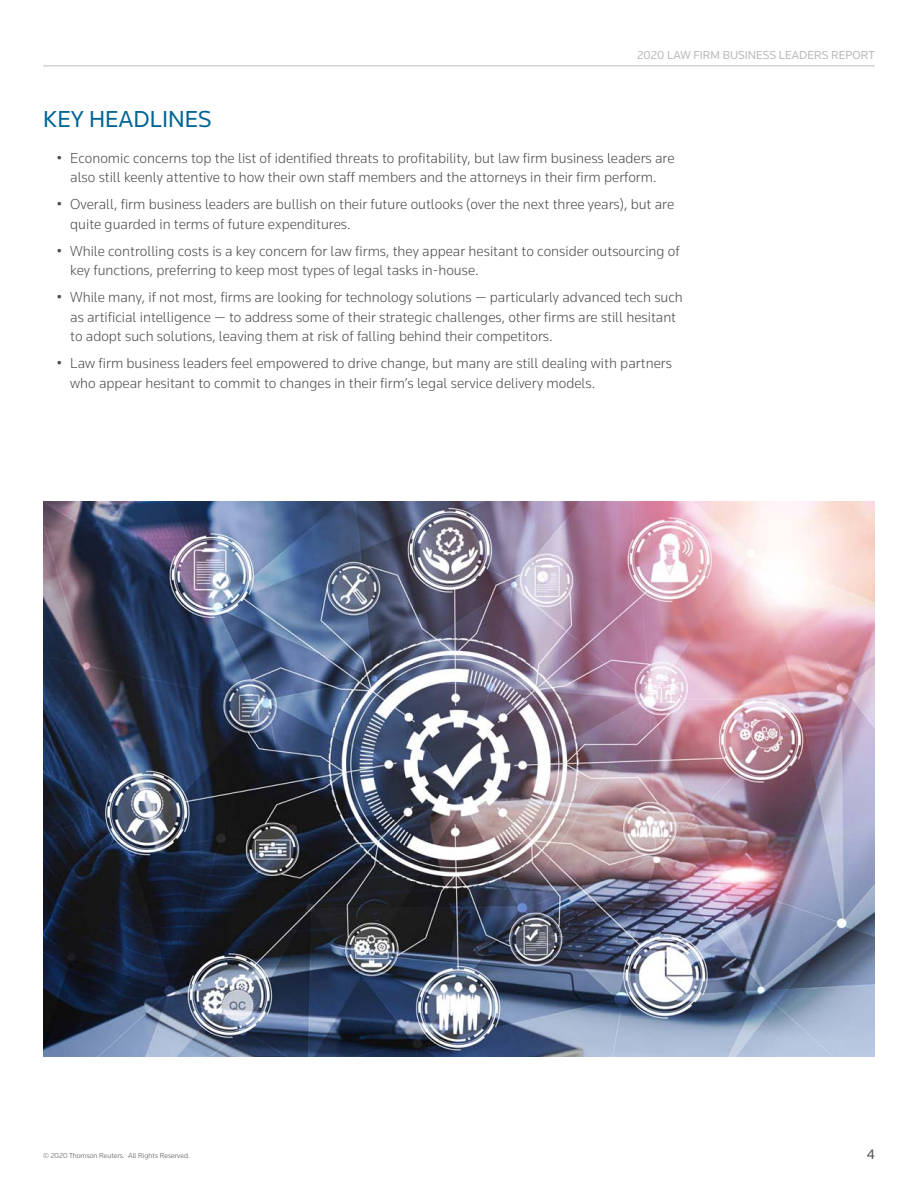
<style>
.page{position:relative;width:918px;height:1188px;background:#fff}
.page>*{position:absolute;margin:0;border:0;box-sizing:border-box;transform-origin:0 0}
.t1{font:24px "Knowledge";color:#006594}
.t2{font:300 15px/19.5px "Knowledge";color:#4d4d4f}
.t3{font:14.25px "Knowledge";color:#4d4d4f}
.t4{font:12px "Knowledge";color:#b8babc}
.t5{font:300 7.5px "Knowledge";color:#4d4d4f}
</style>
<div class="page">
<hr style="left:43px;top:66px;width:832px;height:1px;background:#b8babc">
<img style="left:43px;top:502px;width:832px;height:555px">
<p class="t4" style="left:637px;top:47px;width:239px">2020 LAW FIRM BUSINESS LEADERS REPORT</p>
<h1 class="t1" style="left:43px;top:104px;width:62px">KEY HEAD</h1>
<h1 class="t1" style="left:150px;top:104px;width:25px">LINES</h1>
<p class="t2" style="left:57px;top:148px;width:619px;text-align:center">• Economic concerns top the list of identified threats to profitability, but law firm business leaders are also still keenly attentive to how their own staff members and the attorneys in their firm perform.</p>
<p class="t2" style="left:70px;top:194px;width:606px;text-indent:-14px">• Overall, firm business leaders are bullish on their future outlooks (over the next three years), but are quite guarded in terms of future expenditures.</p>
<p class="t2" style="left:70px;top:241px;width:611px;text-indent:-14px">• While controlling costs is a key concern for law firms, they appear hesitant to consider outsourcing of key functions, preferring to keep most types of legal tasks in-house.</p>
<p class="t2" style="left:70px;top:287px;width:614px;text-indent:-14px">• While many, if not most, firms are looking for technology solutions — particularly advanced tech such as artificial intelligence — to address some of their strategic challenges, other firms are still hesitant to adopt such solutions, leaving them at risk of falling behind their competitors.</p>
<p class="t2" style="left:70px;top:353px;width:603px;text-indent:-14px">• Law firm business leaders feel empowered to drive change, but many are still dealing with partners who appear hesitant to commit to changes in their firm’s legal service delivery models.</p>
<p class="t5" style="left:43px;top:1151px;width:148px">© 2020 Thomson Reuters. All Rights Reserved.</p>
<p class="t3" style="left:867px;top:1145px;width:9px">4</p>
</div>
